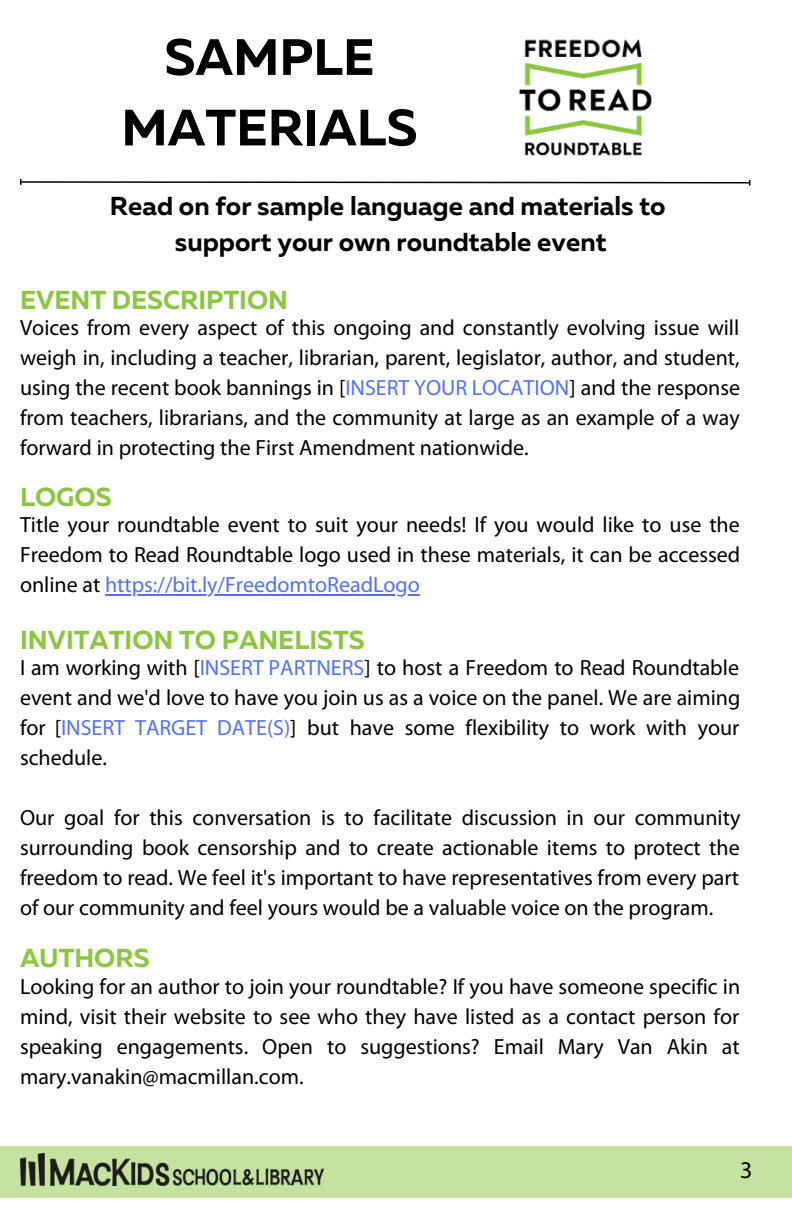
<style>
.page{position:relative;width:792px;height:1224px;background:#fff}
.page>*{position:absolute;margin:0;border:0;box-sizing:border-box;transform-origin:0 0}
.t1{font:700 51px "Muller";color:#000}
.t2{font:700 26px "Muller";color:#000}
.t3{font:700 26px "Muller";color:#8cc640}
.t4{font:24px "Myriad Pro";color:#000}
.t5{font:22px/30px "Myriad Pro";color:#000;text-align:justify}
.s1{color:#5271ff}
</style>
<div class="page">
<img style="left:519px;top:39px;width:133px;height:117px">
<svg style="left:20px;top:179px;width:731px;height:7px"></svg>
<div style="left:0;top:1146px;width:792px;height:51px;background:#c6e2a0"></div>
<img style="left:20px;top:1154px;width:303px;height:31px">
<hr style="left:105px;top:594px;width:315px;height:1px;background:#5271ff">
<p class="t1" style="left:164px;top:36px;width:212px">SAMPLE</p>
<p class="t1" style="left:121px;top:106px;width:298px">MATERIALS</p>
<p class="t2" style="left:110px;top:195px;width:557px">Read on for sample language and materials to</p>
<p class="t2" style="left:175px;top:231px;width:433px">support your own roundtable event</p>
<p class="t3" style="left:20px;top:289px;width:270px">EVENT DESCRIPTION</p>
<p class="t5" style="left:20px;top:315px;width:722px">Voices from every aspect of this ongoing and constantly evolving issue will weigh in, including a teacher, librarian, parent, legislator, author, and student, using the recent book bannings in [<span class="s1">INSERT YOUR LOCATION</span>] and the response from teachers, librarians, and the community at large as an example of a way forward in protecting the First Amendment nationwide.</p>
<p class="t3" style="left:20px;top:486px;width:93px">LOGOS</p>
<p class="t5" style="left:20px;top:512px;width:722px">Title your roundtable event to suit your needs! If you would like to use the Freedom to Read Roundtable logo used in these materials, it can be accessed online at <span class="s1">https://bit.ly/FreedomtoReadLogo</span></p>
<p class="t3" style="left:20px;top:629px;width:346px">INVITATION TO PANELISTS</p>
<p class="t5" style="left:20px;top:655px;width:722px">I am working with [<span class="s1">INSERT PARTNERS</span>] to host a Freedom to Read Roundtable event and we'd love to have you join us as a voice on the panel. We are aiming for [<span class="s1">INSERT TARGET DATE(S)</span>] but have some flexibility to work with your schedule.</p>
<p class="t5" style="left:20px;top:805px;width:722px">Our goal for this conversation is to facilitate discussion in our community surrounding book censorship and to create actionable items to protect the freedom to read. We feel it's important to have representatives from every part of our community and feel yours would be a valuable voice on the program.</p>
<p class="t3" style="left:20px;top:948px;width:131px">AUTHORS</p>
<p class="t5" style="left:20px;top:974px;width:722px">Looking for an author to join your roundtable? If you have someone specific in mind, visit their website to see who they have listed as a contact person for speaking engagements. Open to suggestions? Email Mary Van Akin at mary.vanakin@macmillan.com.</p>
<p class="t4" style="left:740px;top:1160px;width:14px">3</p>
</div>
